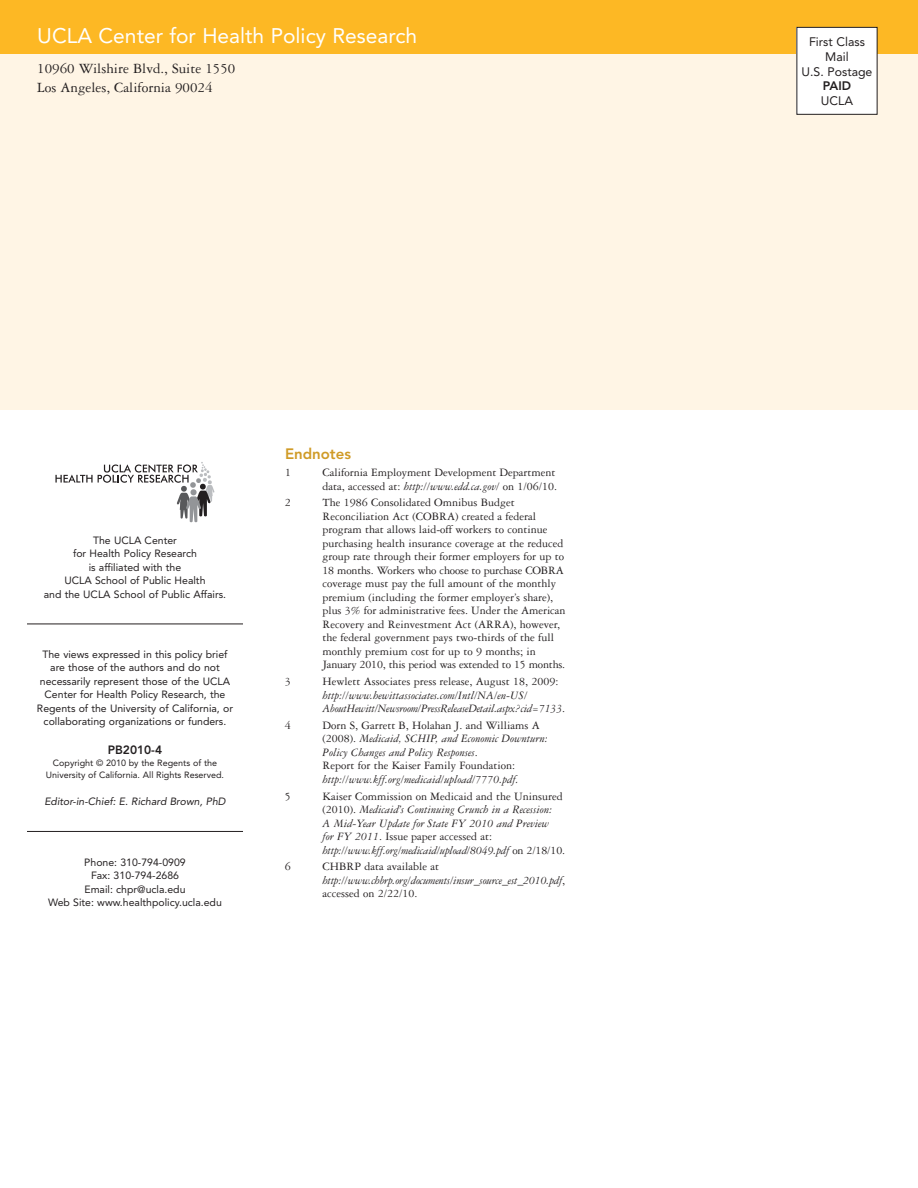
<style>
.page{position:relative;width:918px;height:1188px;background:#fff}
.page>*{position:absolute;margin:0;border:0;box-sizing:border-box;transform-origin:0 0}
.t1{font:21px "Avenir";color:#fff}
.t2{font:15px/19.5px "Garamond Three";color:#231f20}
.t3{font:800 15px "Avenir";color:#d09b27}
.t4{font:12.3px/14.7px "Avenir";color:#231f20;text-align:center}
.t5{font:800 12.3px "Avenir";color:#231f20}
.t6{font:12px/13.5px "Garamond Three";color:#231f20}
.t7{font:italic 12px/13.5px "Garamond Three";color:#231f20}
.t8{font:italic 12px/13.5px "Garamond Three";letter-spacing:-.02em;color:#231f20}
.t9{font:800 12px "Avenir";color:#231f20}
.t10{font:10.5px/13.5px "Avenir";color:#231f20;text-align:center}
.t11{font:9px/12px "Avenir";color:#231f20;text-align:center}
.s1{font-style:italic}
.s2{font-style:normal}
</style>
<div class="page">
<div style="left:0;top:0;width:918px;height:410px;background:#fff5e5"></div>
<div style="left:0;top:0;width:918px;height:54px;background:#fdb824"></div>
<div style="left:797px;top:27px;width:80px;height:87px;background:#fff"></div>
<div style="left:796px;top:27px;width:82px;height:88px;border:1px solid #231f20"></div>
<hr style="left:27px;top:624px;width:216px;height:1px;background:#231f20">
<svg style="left:55px;top:462px;width:159px;height:60px"></svg>
<hr style="left:27px;top:831px;width:216px;height:1px;background:#231f20">
<h1 class="t1" style="left:37px;top:27px;width:381px">UCLA Center for Health Policy Research</h1>
<p class="t2" style="left:37px;top:60px;width:200px">10960 Wilshire Blvd., Suite 1550<br>Los Angeles, California 90024</p>
<p class="t10" style="left:44px;top:534px;width:184px">The UCLA Center<br>for Health Policy Research<br>is affiliated with the<br>UCLA School of Public Health<br>and the UCLA School of Public Affairs.</p>
<p class="t10" style="left:37px;top:648px;width:198px">The views expressed in this policy brief are those of the authors and do not necessarily represent those of the UCLA Center for Health Policy Research, the Regents of the University of California, or collaborating organizations or funders.</p>
<p class="t9" style="left:108px;top:745px;width:56px">PB2010-4</p>
<p class="t11" style="left:46px;top:757px;width:180px">Copyright © 2010 by the Regents of the<br>University of California. All Rights Reserved.</p>
<p class="t10" style="left:44px;top:795px;width:184px">Editor-in-Chief: E. Richard Brown, PhD</p>
<p class="t10" style="left:48px;top:856px;width:175px">Phone: 310-794-0909<br>Fax: 310-794-2686<br>Email: chpr@ucla.edu<br>Web Site: www.healthpolicy.ucla.edu</p>
<p class="t3" style="left:285px;top:448px;width:68px">Endnotes</p>
<p class="t6" style="left:285px;top:467px;width:7px">1</p>
<p class="t6" style="left:322px;top:467px;width:236px">California Employment Development Department data, accessed at: <span class="s1">http://www.edd.ca.gov/</span> on 1/06/10.</p>
<p class="t6" style="left:285px;top:497px;width:7px">2</p>
<p class="t6" style="left:322px;top:497px;width:245px">The 1986 Consolidated Omnibus Budget Reconciliation Act (COBRA) created a federal program that allows laid-off workers to continue purchasing health insurance coverage at the reduced group rate through their former employers for up to 18 months. Workers who choose to purchase COBRA coverage must pay the full amount of the monthly premium (including the former employer’s share), plus 3% for administrative fees. Under the American Recovery and Reinvestment Act (ARRA), however, the federal government pays two-thirds of the full monthly premium cost for up to 9 months; in January 2010, this period was extended to 15 months.</p>
<p class="t6" style="left:285px;top:676px;width:7px">3</p>
<p class="t6" style="left:322px;top:676px;width:238px">Hewlett Associates press release, August 18, 2009:</p>
<p class="t8" style="left:322px;top:689px;width:244px">http://www.hewittassociates.com/Intl/NA/en-US/<br>AboutHewitt/Newsroom/PressReleaseDetail.aspx?cid=7133<span class="s2">.</span></p>
<p class="t6" style="left:285px;top:719px;width:7px">4</p>
<p class="t6" style="left:322px;top:719px;width:227px">Dorn S, Garrett B, Holahan J. and Williams A (2008). <span class="s1">Medicaid, SCHIP, and Economic Downturn:<br>Policy Changes and Policy Responses</span>.<br>Report for the Kaiser Family Foundation:</p>
<p class="t7" style="left:322px;top:773px;width:198px">http://www.kff.org/medicaid/upload/7770.pdf.</p>
<p class="t6" style="left:285px;top:790px;width:7px">5</p>
<p class="t7" style="left:322px;top:790px;width:244px"><span class="s2">Kaiser Commission on Medicaid and the Uninsured (2010).</span> Medicaid’s Continuing Crunch in a Recession:<br>A Mid-Year Update for State FY 2010 and Preview<br>for FY 2011<span class="s2">. Issue paper accessed at: </span>http://www.kff.org/medicaid/upload/8049.pdf <span class="s2">on 2/18/10.</span></p>
<p class="t6" style="left:285px;top:861px;width:7px">6</p>
<p class="t7" style="left:322px;top:861px;width:244px"><span class="s2">CHBRP data available at </span>http://www.chbrp.org/documents/insur_source_est_2010.pdf<span class="s2">, accessed on 2/22/10.</span></p>
<p class="t4" style="left:802px;top:35px;width:72px">First Class<br>Mail<br>U.S. Postage</p>
<p class="t5" style="left:823px;top:81px;width:30px">PAID</p>
<p class="t4" style="left:821px;top:94px;width:34px">UCLA</p>
</div>
